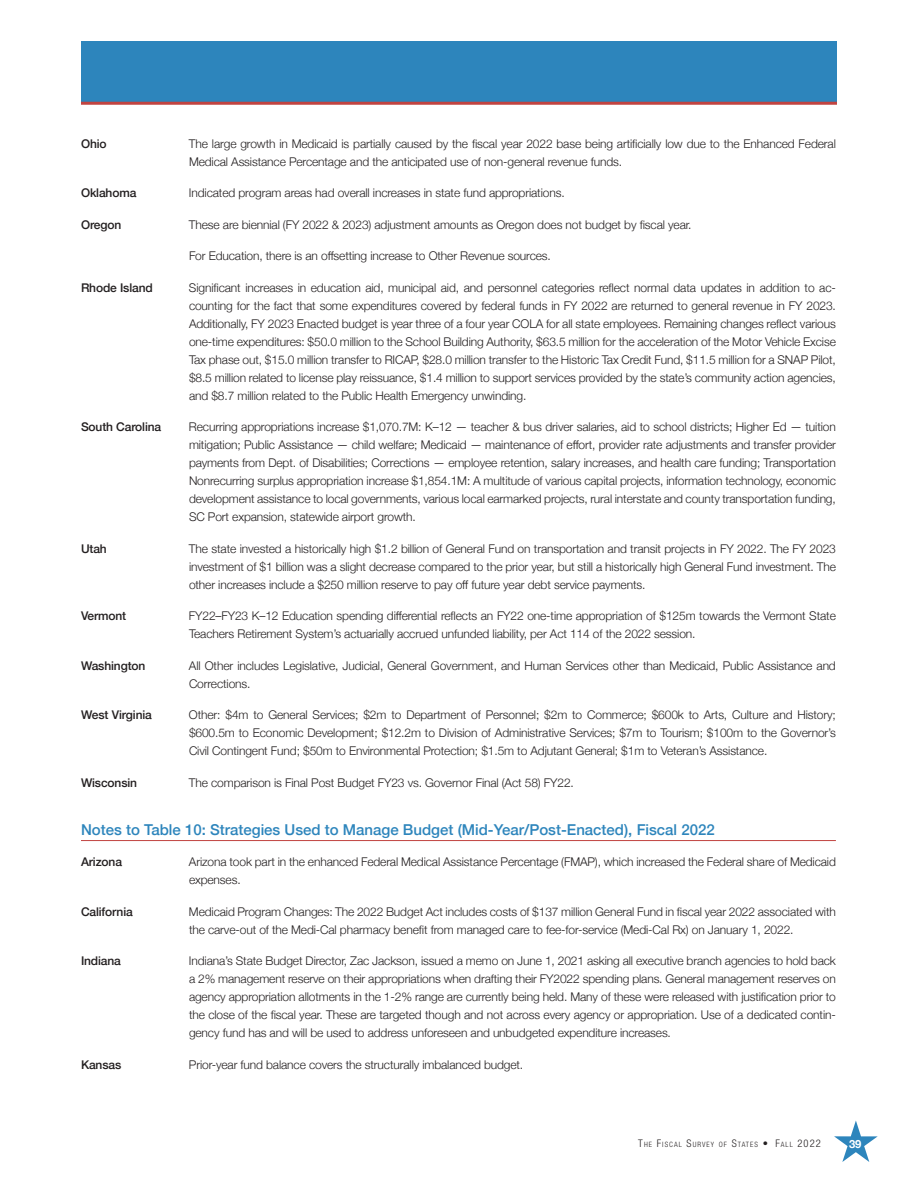
<style>
.page{position:relative;width:918px;height:1188px;background:#fff}
.page>*{position:absolute;margin:0;border:0;box-sizing:border-box;transform-origin:0 0}
.t1{font:500 15px "Helvetica Neue";color:#2d85bc}
.t2{font:300 12px/18px "Helvetica Neue";letter-spacing:-.01em;color:#231f20}
.t3{font:500 12px "Helvetica Neue";letter-spacing:-.01em;color:#231f20}
.t4{font:700 11.25px "Helvetica Neue";color:#fff}
.t5{font:300 condensed 7.35px "Helvetica Neue";letter-spacing:.145em;color:#231f20}
.s1{font-size:10.5px}
</style>
<div class="page">
<div style="left:81px;top:41px;width:756px;height:62px;background:#2d85bc"></div>
<hr style="left:81px;top:102px;width:756px;height:3px;background:#c14441">
<svg style="left:834px;top:1120px;width:44px;height:42px"></svg>
<hr style="left:81px;top:840px;width:755px;height:1px;background:#c14441">
<p class="t3" style="left:81px;top:134px;width:27px">Ohio</p>
<p class="t2" style="left:189px;top:134px;width:648px">The large growth in Medicaid is partially caused by the fiscal year 2022 base being artificially low due to the Enhanced Federal<br>Medical Assistance Percentage and the anticipated use of non-general revenue funds.</p>
<p class="t3" style="left:81px;top:183px;width:57px">Oklahoma</p>
<p class="t2" style="left:189px;top:183px;width:377px">Indicated program areas had overall increases in state fund appropriations.</p>
<p class="t3" style="left:81px;top:215px;width:42px">Oregon</p>
<p class="t2" style="left:189px;top:215px;width:504px">These are biennial (FY 2022 &amp; 2023) adjustment amounts as Oregon does not budget by fiscal year.</p>
<p class="t2" style="left:189px;top:246px;width:363px">For Education, there is an offsetting increase to Other Revenue sources.</p>
<p class="t3" style="left:81px;top:278px;width:73px">Rhode Island</p>
<p class="t2" style="left:189px;top:278px;width:648px;text-align:justify">Significant increases in education aid, municipal aid, and personnel categories reflect normal data updates in addition to ac&shy;counting for the fact that some expenditures covered by federal funds in FY 2022 are returned to general revenue in FY 2023.<br>Additionally, FY 2023 Enacted budget is year three of a four year COLA for all state employees. Remaining changes reflect various one-time expenditures: $50.0 million to the School Building Authority, $63.5 million for the acceleration of the Motor Vehicle Excise Tax phase out, $15.0 million transfer to RICAP, $28.0 million transfer to the Historic Tax Credit Fund, $11.5 million for a SNAP Pilot, $8.5 million related to license play reissuance, $1.4 million to support services provided by the state’s community action agencies, and $8.7 million related to the Public Health Emergency unwinding.</p>
<p class="t3" style="left:81px;top:417px;width:82px">South Carolina</p>
<p class="t2" style="left:189px;top:417px;width:648px;text-align:justify">Recurring appropriations increase $1,070.7M: K–12 — teacher &amp; bus driver salaries, aid to school districts; Higher Ed — tuition mitigation; Public Assistance — child welfare; Medicaid — maintenance of effort, provider rate adjustments and transfer provider payments from Dept. of Disabilities; Corrections — employee retention, salary increases, and health care funding; Transportation Nonrecurring surplus appropriation increase $1,854.1M: A multitude of various capital projects, information technology, economic development assistance to local governments, various local earmarked projects, rural interstate and county transportation funding, SC Port expansion, statewide airport growth.</p>
<p class="t3" style="left:81px;top:539px;width:27px">Utah</p>
<p class="t2" style="left:189px;top:539px;width:648px;text-align:justify">The state invested a historically high $1.2 billion of General Fund on transportation and transit projects in FY 2022. The FY 2023 investment of $1 billion was a slight decrease compared to the prior year, but still a historically high General Fund investment. The other increases include a $250 million reserve to pay off future year debt service payments.</p>
<p class="t3" style="left:81px;top:606px;width:47px">Vermont</p>
<p class="t2" style="left:189px;top:606px;width:648px">FY22–FY23 K–12 Education spending differential reflects an FY22 one-time appropriation of $125m towards the Vermont State<br>Teachers Retirement System’s actuarially accrued unfunded liability, per Act 114 of the 2022 session.</p>
<p class="t3" style="left:81px;top:656px;width:66px">Washington</p>
<p class="t2" style="left:189px;top:656px;width:648px">All Other includes Legislative, Judicial, General Government, and Human Services other than Medicaid, Public Assistance and<br>Corrections.</p>
<p class="t3" style="left:81px;top:705px;width:72px">West Virginia</p>
<p class="t2" style="left:189px;top:705px;width:648px;text-align:justify">Other: $4m to General Services; $2m to Department of Personnel; $2m to Commerce; $600k to Arts, Culture and History; $600.5m to Economic Development; $12.2m to Division of Administrative Services; $7m to Tourism; $100m to the Governor’s Civil Contingent Fund; $50m to Environmental Protection; $1.5m to Adjutant General; $1m to Veteran’s Assistance.</p>
<p class="t3" style="left:81px;top:773px;width:58px">Wisconsin</p>
<p class="t2" style="left:189px;top:773px;width:386px">The comparison is Final Post Budget FY23 vs. Governor Final (Act 58) FY22.</p>
<p class="t1" style="left:81px;top:817px;width:635px">Notes to Table 10: Strategies Used to Manage Budget (Mid-Year/Post-Enacted), Fiscal 2022</p>
<p class="t3" style="left:81px;top:852px;width:43px">Arizona</p>
<p class="t2" style="left:189px;top:852px;width:648px">Arizona took part in the enhanced Federal Medical Assistance Percentage (FMAP), which increased the Federal share of Medicaid expenses.</p>
<p class="t3" style="left:81px;top:902px;width:53px">California</p>
<p class="t2" style="left:189px;top:902px;width:648px">Medicaid Program Changes: The 2022 Budget Act includes costs of $137 million General Fund in fiscal year 2022 associated with the carve-out of the Medi-Cal pharmacy benefit from managed care to fee-for-service (Medi-Cal Rx) on January 1, 2022.</p>
<p class="t3" style="left:81px;top:951px;width:41px">Indiana</p>
<p class="t2" style="left:189px;top:951px;width:648px;text-align:justify">Indiana’s State Budget Director, Zac Jackson, issued a memo on June 1, 2021 asking all executive branch agencies to hold back a 2% management reserve on their appropriations when drafting their FY2022 spending plans. General management reserves on agency appropriation allotments in the 1-2% range are currently being held. Many of these were released with justification prior to the close of the fiscal year. These are targeted though and not across every agency or appropriation. Use of a dedicated contin&shy;gency fund has and will be used to address unforeseen and unbudgeted expenditure increases.</p>
<p class="t3" style="left:81px;top:1055px;width:42px">Kansas</p>
<p class="t2" style="left:189px;top:1055px;width:336px">Prior-year fund balance covers the structurally imbalanced budget.</p>
<p class="t5" style="left:638px;top:1140px;width:184px"><span class="s1">T</span>HE <span class="s1">F</span>ISCAL <span class="s1">S</span>URVEY OF <span class="s1">S</span>TATES <span class="s1">• F</span>ALL <span class="s1">2022</span></p>
<p class="t4" style="left:849px;top:1135px;width:14px">39</p>
</div>
